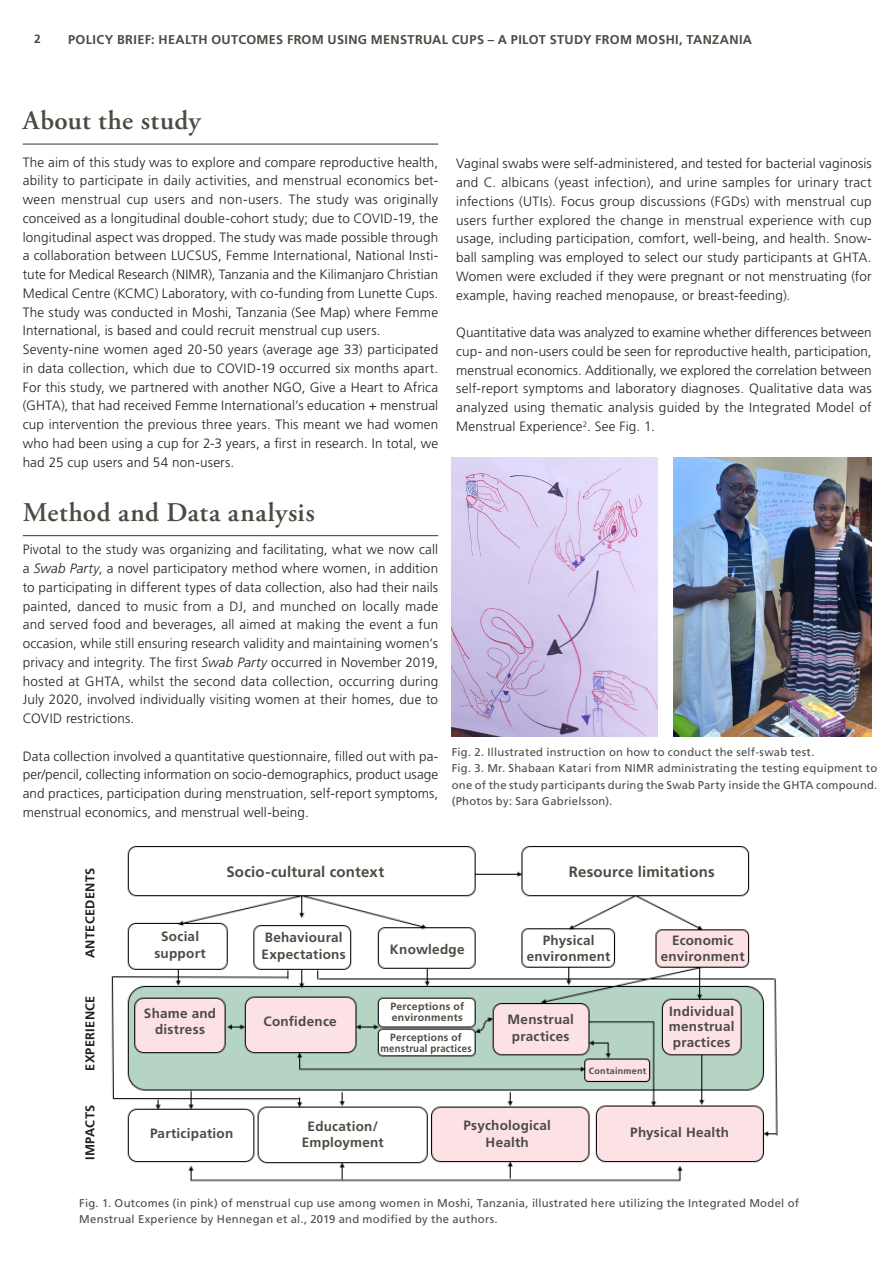
<style>
.page{position:relative;width:893px;height:1263px;background:#fff}
.page>*{position:absolute;margin:0;border:0;box-sizing:border-box;transform-origin:0 0}
.Grå_huvudrubriker{font:600 27px "Adobe Garamond Pro";letter-spacing:.015em;color:#4c4b43}
.Grå_Underrubrik_1{font:700 15px "Frutiger LT Std";letter-spacing:.01em;color:#4c4b43}
.Svart_Brödtext_utan{font:300 13.5px/18.8px "Frutiger LT Std";letter-spacing:.01em;color:#231f20;text-align:justify}
.Grå_Underrubrik_1-2{font:700 13.5px/16.5px "Frutiger LT Std";letter-spacing:.02em;color:#4c4b43;text-align:center}
.t1{font:700 12.75px "Frutiger LT Std";letter-spacing:.025em;color:#4c4b43}
.Grå_Underrubrik_1-3{font:700 12.75px "Frutiger LT Std";letter-spacing:.025em;color:#231f20}
.t2{font:700 12px "Frutiger LT Std";color:#4c4b43}
.Grå_Bild-Fakta_u_ind{font:11.25px/16.5px "Frutiger LT Std";letter-spacing:.02em;color:#4c4b43;text-align:justify}
.Grå_Underrubrik_1-4{font:700 10.5px "Frutiger LT Std";letter-spacing:.025em;color:#4c4b43}
.Grå_Underrubrik_1-5{font:700 10.5px "Frutiger LT Std";letter-spacing:.025em;color:#4c4b43;scale:.91 1}
.Grå_Underrubrik_1-6{font:700 9px "Frutiger LT Std";letter-spacing:.03em;color:#4c4b43}
.s1{font-style:italic}
</style>
<div class="page">
<hr style="left:23px;top:144px;width:415px;height:1px;background:#4c4b43">
<hr style="left:23px;top:535px;width:415px;height:1px;background:#4c4b43">
<img style="left:673px;top:457px;width:199px;height:279px">
<img style="left:452px;top:457px;width:205px;height:279px">
<img style="left:111px;top:846px;width:667px;height:336px">
<p class="t2" style="left:34px;top:32px;width:8px">2</p>
<p class="t1" style="left:68px;top:32px;width:686px">POLICY BRIEF: HEALTH OUTCOMES FROM USING MENSTRUAL CUPS – A PILOT STUDY FROM MOSHI, TANZANIA</p>
<p class="Grå_huvudrubriker" style="left:23px;top:105px;width:179px">About the study</p>
<p class="Svart_Brödtext_utan" style="left:23px;top:153px;width:417px">The aim of this study was to explore and compare reproductive health, ability to participate in daily activities, and menstrual economics bet&shy;ween menstrual cup users and non-users. The study was originally conceived as a longitudinal double-cohort study; due to COVID-19, the longitudinal aspect was dropped. The study was made possible through a collaboration between LUCSUS, Femme International, National Insti&shy;tute for Medical Research (NIMR), Tanzania and the Kilimanjaro Christian Medical Centre (KCMC) Laboratory, with co-funding from Lunette Cups.<br>The study was conducted in Moshi, Tanzania (See Map) where Femme International, is based and could recruit menstrual cup users.</p>
<p class="Svart_Brödtext_utan" style="left:23px;top:340px;width:417px">Seventy-nine women aged 20-50 years (average age 33) participated in data collection, which due to COVID-19 occurred six months apart.<br>For this study, we partnered with another NGO, Give a Heart to Africa (GHTA), that had received Femme International’s education + menstrual cup intervention the previous three years. This meant we had women who had been using a cup for 2-3 years, a first in research. In total, we had 25 cup users and 54 non-users.</p>
<p class="Grå_huvudrubriker" style="left:23px;top:496px;width:293px">Method and Data analysis</p>
<p class="Svart_Brödtext_utan" style="left:23px;top:540px;width:417px">Pivotal to the study was organizing and facilitating, what we now call a <span class="s1">Swab Party</span>, a novel participatory method where women, in addition to participating in different types of data collection, also had their nails painted, danced to music from a DJ, and munched on locally made and served food and beverages, all aimed at making the event a fun occasion, while still ensuring research validity and maintaining women’s privacy and integrity. The first <span class="s1">Swab Party</span> occurred in November 2019, hosted at GHTA, whilst the second data collection, occurring during July 2020, involved individually visiting women at their homes, due to COVID restrictions.</p>
<p class="Svart_Brödtext_utan" style="left:23px;top:747px;width:417px">Data collection involved a quantitative questionnaire, filled out with pa&shy;per/pencil, collecting information on socio-demographics, product usage and practices, participation during menstruation, self-report symptoms, menstrual economics, and menstrual well-being.</p>
<p class="Svart_Brödtext_utan" style="left:456px;top:155px;width:417px">Vaginal swabs were self-administered, and tested for bacterial vaginosis and C. albicans (yeast infection), and urine samples for urinary tract infections (UTIs). Focus group discussions (FGDs) with menstrual cup users further explored the change in menstrual experience with cup usage, including participation, comfort, well-being, and health. Snow&shy;ball sampling was employed to select our study participants at GHTA.<br>Women were excluded if they were pregnant or not menstruating (for example, having reached menopause, or breast-feeding).</p>
<p class="Svart_Brödtext_utan" style="left:456px;top:323px;width:417px">Quantitative data was analyzed to examine whether differences between cup- and non-users could be seen for reproductive health, participation, menstrual economics. Additionally, we explored the correlation between self-report symptoms and laboratory diagnoses. Qualitative data was analyzed using thematic analysis guided by the Integrated Model of Menstrual Experience<sup>2</sup>. See Fig. 1.</p>
<p class="Grå_Bild-Fakta_u_ind" style="left:452px;top:744px;width:364px">Fig. 2. Illustrated instruction on how to conduct the self-swab test.</p>
<p class="Grå_Bild-Fakta_u_ind" style="left:452px;top:760px;width:427px">Fig. 3. Mr. Shabaan Katari from NIMR administrating the testing equipment to one of the study participants during the Swab Party inside the GHTA compound. (Photos by: Sara Gabrielsson).</p>
<p class="Grå_Underrubrik_1-3" style="left:83px;top:958px;width:92px;rotate:-90deg">ANTECEDENTS</p>
<p class="Grå_Underrubrik_1-3" style="left:83px;top:1071px;width:77px;rotate:-90deg">EXPERIENCE</p>
<p class="Grå_Underrubrik_1-3" style="left:83px;top:1160px;width:57px;rotate:-90deg">IMPACTS</p>
<p class="Grå_Underrubrik_1" style="left:226px;top:863px;width:159px">Socio-cultural context</p>
<p class="Grå_Underrubrik_1" style="left:569px;top:863px;width:148px">Resource limitations</p>
<p class="Grå_Underrubrik_1-2" style="left:154px;top:928px;width:53px">Social support</p>
<p class="Grå_Underrubrik_1-2" style="left:262px;top:929px;width:86px;text-align:left">Behavioural<br>Expectations</p>
<p class="Grå_Underrubrik_1-2" style="left:390px;top:941px;width:76px">Knowledge</p>
<p class="Grå_Underrubrik_1-2" style="left:527px;top:932px;width:85px">Physical environment</p>
<p class="Grå_Underrubrik_1-2" style="left:661px;top:932px;width:85px">Economic environment</p>
<p class="Grå_Underrubrik_1-2" style="left:144px;top:1005px;width:74px">Shame and distress</p>
<p class="Grå_Underrubrik_1-2" style="left:263px;top:1013px;width:75px">Confidence</p>
<p class="Grå_Underrubrik_1-4" style="left:390px;top:1000px;width:75px">Perceptions of</p>
<p class="Grå_Underrubrik_1-4" style="left:392px;top:1011px;width:73px">environments</p>
<p class="Grå_Underrubrik_1-4" style="left:390px;top:1031px;width:73px">Perceptions of</p>
<p class="Grå_Underrubrik_1-5" style="left:380px;top:1042px;width:102px">menstrual practices</p>
<p class="Grå_Underrubrik_1-2" style="left:507px;top:1011px;width:68px">Menstrual practices</p>
<p class="Grå_Underrubrik_1-6" style="left:589px;top:1065px;width:59px">Containment</p>
<p class="Grå_Underrubrik_1-2" style="left:669px;top:1003px;width:67px;line-height:15px;text-align:left">Individual menstrual</p>
<p class="Grå_Underrubrik_1-2" style="left:673px;top:1034px;width:59px">practices</p>
<p class="Grå_Underrubrik_1-2" style="left:150px;top:1125px;width:85px">Participation</p>
<p class="Grå_Underrubrik_1-2" style="left:302px;top:1118px;width:84px">Education/<br>Employment</p>
<p class="Grå_Underrubrik_1-2" style="left:463px;top:1117px;width:89px">Psychological<br>Health</p>
<p class="Grå_Underrubrik_1-2" style="left:630px;top:1124px;width:100px">Physical Health</p>
<p class="Grå_Bild-Fakta_u_ind" style="left:79px;top:1194px;width:721px">Fig. 1. Outcomes (in pink) of menstrual cup use among women in Moshi, Tanzania, illustrated here utilizing the Integrated Model of<br>Menstrual Experience by Hennegan et al., 2019 and modified by the authors.</p>
</div>
